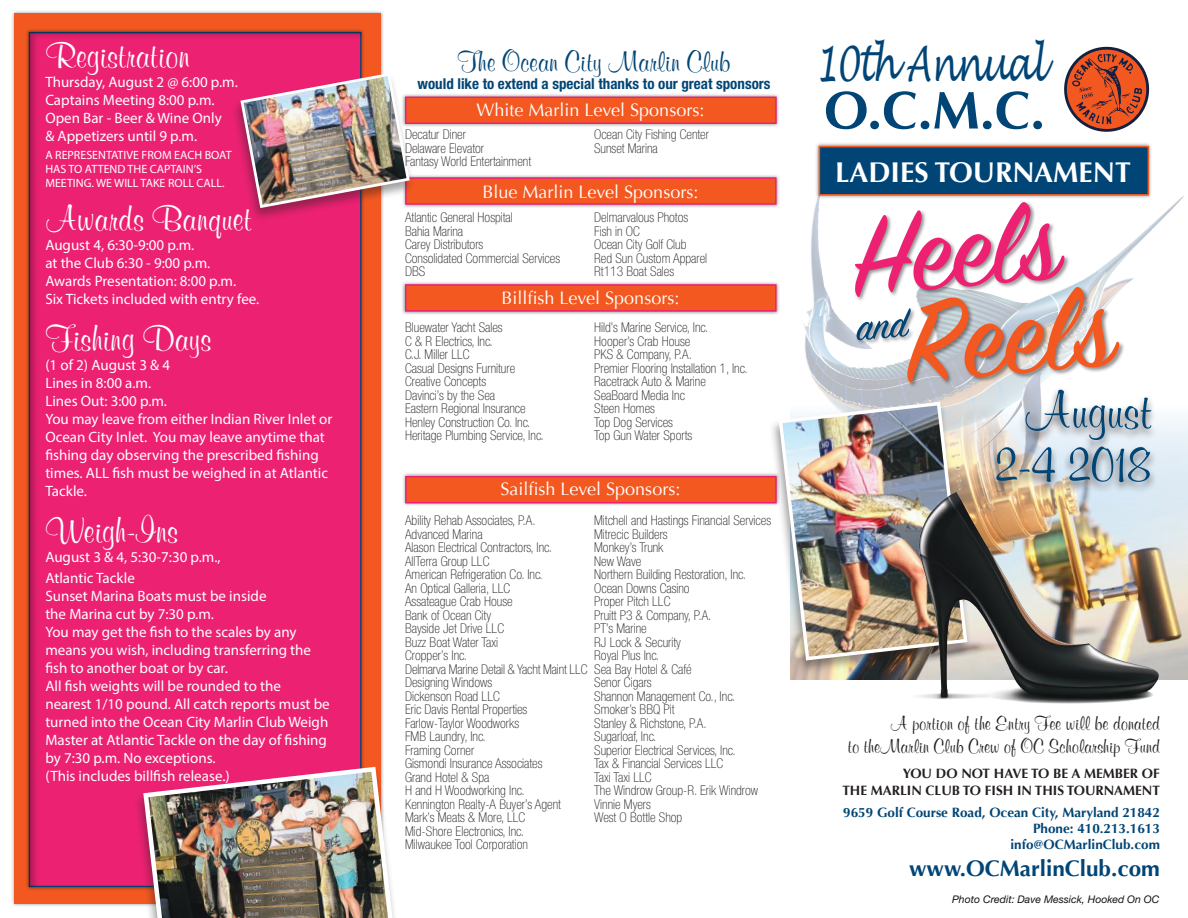
<style>
.page{position:relative;width:1188px;height:918px;background:#fff}
.page>*{position:absolute;margin:0;border:0;box-sizing:border-box;transform-origin:0 0}
.t1{font:700 54px/54px "Murray Hill BT";color:#004576;text-align:center}
.t2{font:700 53.4px "Optima";color:#004576}
.t3{font:italic 48.45px "Lucida Handwriting";letter-spacing:-.03em;color:#004576;scale:.68 1}
.t4{font:700 36px "Murray Hill BT";color:#fff}
.t5{font:700 28.5px "Murray Hill BT";color:#004576}
.t6{font:700 28.5px "Optima";color:#fff}
.t7{font:700 22.5px "Optima";color:#004576}
.t8{font:700 19.5px/23.4px "Murray Hill BT";color:#241f1f;text-align:right}
.t9{font:18px "Optima";color:#fff}
.t10{font:15px/18px "Myriad Pro";color:#fff}
.t11{font:700 condensed 15px "Helvetica Neue LT Std";color:#004576}
.t12{font:100 condensed 13.5px/13.5px "Helvetica Neue";color:#241f1f}
.t13{font:700 13.5px/16.2px "Optima";color:#004576;text-align:right}
.t14{font:700 13.5px/16.2px "Optima";color:#241f1f;text-align:right}
.t15{font:12px/14.4px "Myriad Pro";color:#fff}
.t16{font:italic 10.5px "Helvetica Neue";color:#111213}
</style>
<div class="page">
<img style="left:791px;top:419px;width:397px;height:260px">
<img style="left:973px;top:438px;width:16px;height:21px">
<img style="left:973px;top:409px;width:16px;height:29px">
<img style="left:808px;top:298px;width:25px;height:73px">
<img style="left:1125px;top:196px;width:59px;height:89px">
<img style="left:816px;top:310px;width:64px;height:84px">
<img style="left:807px;top:199px;width:21px;height:124px">
<img style="left:824px;top:307px;width:7px;height:16px">
<img style="left:819px;top:301px;width:8px;height:16px">
<img style="left:803px;top:320px;width:7px;height:22px">
<img style="left:880px;top:388px;width:109px;height:21px">
<div style="left:815px;top:142px;width:338px;height:57px;background:#241f1f;opacity:.51"></div>
<div style="left:819px;top:146px;width:330px;height:50px;background:#004576;border:2px solid #f45821"></div>
<div style="left:11px;top:10px;width:373px;height:897px;background:#241f1f;opacity:.51"></div>
<div style="left:14px;top:14px;width:366px;height:890px;background:#f45821"></div>
<div style="left:28px;top:31px;width:334px;height:857px;background:#ec2172"></div>
<div style="left:854px;top:201px;width:271px;height:187px;background:#241f1f;opacity:.5"></div>
<svg style="left:855px;top:202px;width:265px;height:181px"></svg>
<svg style="left:1064px;top:46px;width:86px;height:86px"></svg>
<div style="left:402px;top:93px;width:378px;height:34px;background:#241f1f;opacity:.51"></div>
<div style="left:405px;top:97px;width:372px;height:27px;background:#f45821;border:2px solid #ec2172"></div>
<div style="left:402px;top:174px;width:378px;height:34px;background:#241f1f;opacity:.51"></div>
<div style="left:405px;top:177px;width:372px;height:28px;background:#f45821;border:2px solid #ec2172"></div>
<div style="left:402px;top:281px;width:378px;height:34px;background:#241f1f;opacity:.51"></div>
<div style="left:405px;top:284px;width:372px;height:28px;background:#f45821;border:2px solid #ec2172"></div>
<div style="left:402px;top:473px;width:378px;height:34px;background:#241f1f;opacity:.51"></div>
<div style="left:405px;top:476px;width:372px;height:27px;background:#f45821;border:2px solid #ec2172"></div>
<div style="left:989px;top:387px;width:169px;height:107px;background:#241f1f;opacity:.75"></div>
<div style="left:134px;top:766px;width:265px;height:152px;background:#241f1f;opacity:.43"></div>
<img style="left:141px;top:764px;width:255px;height:154px">
<div style="left:231px;top:72px;width:184px;height:150px;background:#241f1f;opacity:.43"></div>
<img style="left:239px;top:71px;width:172px;height:139px">
<div style="left:769px;top:400px;width:204px;height:274px;background:#241f1f;opacity:.43"></div>
<img style="left:777px;top:400px;width:192px;height:262px">
<img style="left:907px;top:463px;width:255px;height:241px">
<h3 class="t4" style="left:45px;top:33px;width:146px">Registration</h3>
<p class="t10" style="left:45px;top:72px;width:194px">Thursday, August 2 @ 6:00 p.m.<br>Captains Meeting 8:00 p.m.<br>Open Bar - Beer &amp; Wine Only<br>&amp; Appetizers until 9 p.m.</p>
<p class="t15" style="left:45px;top:147px;width:188px">A REPRESENTATIVE FROM EACH BOAT<br>HAS TO ATTEND THE CAPTAIN’S<br>MEETING. WE WILL TAKE ROLL CALL.</p>
<h3 class="t4" style="left:45px;top:196px;width:208px">Awards Banquet</h3>
<p class="t10" style="left:45px;top:236px;width:215px">August 4, 6:30-9:00 p.m.<br>at the Club 6:30 - 9:00 p.m.<br>Awards Presentation: 8:00 p.m.<br>Six Tickets included with entry fee.</p>
<h3 class="t4" style="left:45px;top:316px;width:167px">Fishing Days</h3>
<p class="t10" style="left:45px;top:356px;width:288px">(1 of 2) August 3 &amp; 4<br>Lines in 8:00 a.m.<br>Lines Out: 3:00 p.m.<br>You may leave from either Indian River Inlet or<br>Ocean City Inlet. You may leave anytime that fishing day observing the prescribed fishing times. ALL fish must be weighed in at Atlantic<br>Tackle.</p>
<h3 class="t4" style="left:45px;top:508px;width:134px">Weigh-Ins</h3>
<p class="t10" style="left:45px;top:547px;width:177px;line-height:21px">August 3 &amp; 4, 5:30-7:30 p.m.,<br>Atlantic Tackle</p>
<p class="t10" style="left:45px;top:587px;width:286px">Sunset Marina Boats must be inside<br>the Marina cut by 7:30 p.m.<br>You may get the fish to the scales by any means you wish, including transferring the fish to another boat or by car.<br>All fish weights will be rounded to the nearest 1/10 pound. All catch reports must be turned into the Ocean City Marlin Club Weigh Master at Atlantic Tackle on the day of fishing by 7:30 p.m. No exceptions.<br>(This includes billfish release.)</p>
<h3 class="t5" style="left:458px;top:44px;width:274px">The Ocean City Marlin Club</h3>
<p class="t11" style="left:417px;top:75px;width:355px">would like to extend a special thanks to our great sponsors</p>
<h3 class="t9" style="left:476px;top:99px;width:229px">White Marlin Level Sponsors:</h3>
<p class="t12" style="left:405px;top:128px;width:128px">Decatur Diner<br>Delaware Elevator<br>Fantasy World Entertainment</p>
<p class="t12" style="left:594px;top:128px;width:116px">Ocean City Fishing Center<br>Sunset Marina</p>
<h3 class="t9" style="left:482px;top:181px;width:217px">Blue Marlin Level Sponsors:</h3>
<p class="t12" style="left:405px;top:210px;width:156px">Atlantic General Hospital<br>Bahia Marina<br>Carey Distributors<br>Consolidated Commercial Services<br>DBS</p>
<p class="t12" style="left:594px;top:210px;width:114px">Delmarvalous Photos<br>Fish in OC<br>Ocean City Golf Club<br>Red Sun Custom Apparel<br>Rt113 Boat Sales</p>
<h3 class="t9" style="left:501px;top:287px;width:179px">Billfish Level Sponsors:</h3>
<p class="t12" style="left:405px;top:320px;width:140px">Bluewater Yacht Sales<br>C &amp; R Electrics, Inc.<br>C.J. Miller LLC<br>Casual Designs Furniture<br>Creative Concepts<br>Davinci’s by the Sea<br>Eastern Regional Insurance<br>Henley Construction Co. Inc.<br>Heritage Plumbing Service, Inc.</p>
<p class="t12" style="left:594px;top:320px;width:155px">Hild’s Marine Service, Inc.<br>Hooper’s Crab House<br>PKS &amp; Company, P.A.<br>Premier Flooring Installation 1, Inc.<br>Racetrack Auto &amp; Marine<br>SeaBoard Media Inc<br>Steen Homes<br>Top Dog Services<br>Top Gun Water Sports</p>
<h3 class="t9" style="left:500px;top:478px;width:181px">Sailfish Level Sponsors:</h3>
<p class="t12" style="left:405px;top:514px;width:184px">Ability Rehab Associates, P.A.<br>Advanced Marina<br>Alason Electrical Contractors, Inc.<br>AllTerra Group LLC<br>American Refrigeration Co. Inc.<br>An Optical Galleria, LLC<br>Assateague Crab House<br>Bank of Ocean City<br>Bayside Jet Drive LLC<br>Buzz Boat Water Taxi<br>Cropper’s Inc.<br>Delmarva Marine Detail &amp; Yacht Maint LLC<br>Designing Windows<br>Dickenson Road LLC<br>Eric Davis Rental Properties<br>Farlow-Taylor Woodworks<br>FMB Laundry, Inc.<br>Framing Corner<br>Gismondi Insurance Associates<br>Grand Hotel &amp; Spa<br>H and H Woodworking Inc.<br>Kennington Realty-A Buyer’s Agent<br>Mark’s Meats &amp; More, LLC<br>Mid-Shore Electronics, Inc.<br>Milwaukee Tool Corporation</p>
<p class="t12" style="left:594px;top:514px;width:178px">Mitchell and Hastings Financial Services<br>Mitrecic Builders<br>Monkey’s Trunk<br>New Wave<br>Northern Building Restoration, Inc.<br>Ocean Downs Casino<br>Proper Pitch LLC<br>Pruitt P3 &amp; Company, P.A.<br>PT’s Marine<br>RJ Lock &amp; Security<br>Royal Plus Inc.<br>Sea Bay Hotel &amp; Café<br>Senor Cigars<br>Shannon Management Co., Inc.<br>Smoker’s BBQ Pit<br>Stanley &amp; Richstone, P.A.<br>Sugarloaf, Inc.<br>Superior Electrical Services, Inc.<br>Tax &amp; Financial Services LLC<br>Taxi Taxi LLC<br>The Windrow Group-R. Erik Windrow<br>Vinnie Myers<br>West O Bottle Shop</p>
<h3 class="t3" style="left:815px;top:34px;width:339px">10th Annual</h3>
<h2 class="t2" style="left:824px;top:79px;width:223px">O.C.M.C.</h2>
<h3 class="t6" style="left:835px;top:155px;width:297px">LADIES TOURNAMENT</h3>
<h1 class="t1" style="left:995px;top:382px;width:158px">August<br>2-4 2018</h1>
<h3 class="t8" style="left:848px;top:711px;width:314px">A portion of the Entry Fee will be donated<br>to theMarlin Club Crew of OC Scholarship Fund</h3>
<p class="t14" style="left:842px;top:766px;width:319px">YOU DO NOT HAVE TO BE A MEMBER OF<br>THE MARLIN CLUB TO FISH IN THIS TOURNAMENT</p>
<p class="t13" style="left:843px;top:804px;width:318px">9659 Golf Course Road, Ocean City, Maryland 21842<br>Phone: 410.213.1613<br>info@OCMarlinClub.com</p>
<h3 class="t7" style="left:909px;top:856px;width:252px">www.OCMarlinClub.com</h3>
<p class="t16" style="left:952px;top:893px;width:209px">Photo Credit: Dave Messick, Hooked On OC</p>
</div>
